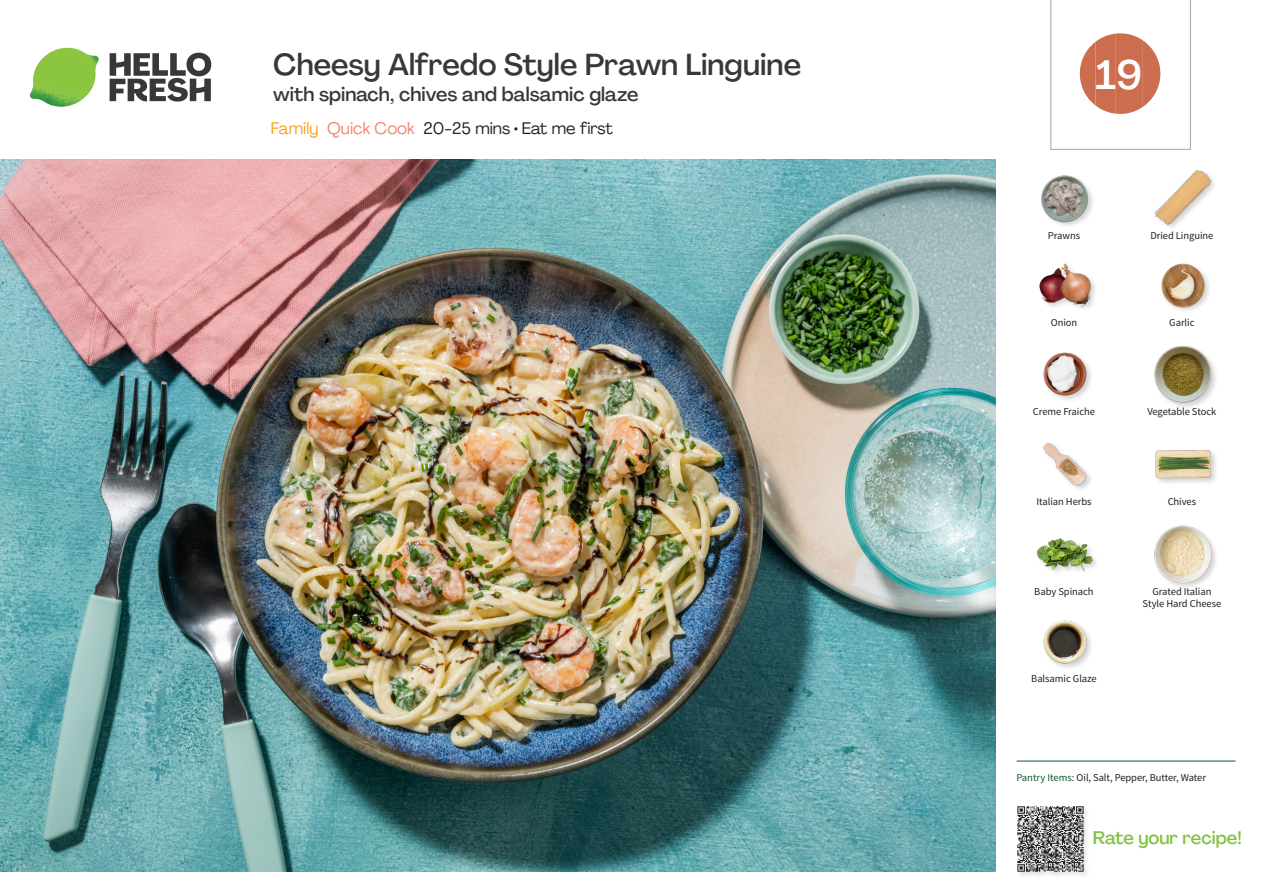
<style>
.page{position:relative;width:1263px;height:893px;background:#fff}
.page>*{position:absolute;margin:0;border:0;box-sizing:border-box;transform-origin:0 0}
._24_Recipe_Nr_Bag{font:500 40.5px "Agrandir";color:#fff}
._15_Titel_UK{font:500 30px "Agrandir";color:#383839}
._15_Titel_UK-2{font:500 19.5px "Agrandir";color:#383839}
.t1{font:500 18px "Agrandir";color:#81c340}
._02_Box_Type{font:16.5px "Agrandir";color:#231f20}
._18_FRONT_ingredients_UK{font:10.5px/12px "Source Sans Pro";letter-spacing:-.005em;color:#231f20;text-align:center}
.t2{font:10.5px "Source Sans Variable";letter-spacing:-.005em;color:#231f20}
.s1{color:#f9a21c}
.s2{color:#f4806e}
.s3{font-family:"Source Sans Pro";color:#0e572c}
</style>
<div class="page">
<svg style="left:110px;top:53px;width:101px;height:49px"></svg>
<img style="left:30px;top:48px;width:69px;height:59px">
<img style="left:0;top:159px;width:995px;height:713px">
<hr style="left:1016px;top:761px;width:219px;height:1px;background:#0e572c">
<div style="left:1016px;top:805px;width:74px;height:74px;background:#f9f9f9"></div>
<img style="left:1017px;top:806px;width:69px;height:69px">
<img style="left:1154px;top:170px;width:58px;height:57px">
<img style="left:1041px;top:175px;width:52px;height:51px">
<img style="left:1161px;top:263px;width:48px;height:48px">
<div style="left:1038px;top:263px;width:60px;height:50px;background:#231f20;opacity:.2"></div>
<img style="left:1038px;top:263px;width:56px;height:50px">
<div style="left:1154px;top:344px;width:64px;height:66px;background:#231f20;opacity:.2"></div>
<img style="left:1154px;top:345px;width:58px;height:58px">
<img style="left:1043px;top:352px;width:48px;height:48px">
<div style="left:1155px;top:449px;width:63px;height:37px;background:#231f20;opacity:.2"></div>
<img style="left:1155px;top:449px;width:57px;height:37px">
<img style="left:1043px;top:442px;width:48px;height:47px">
<div style="left:1154px;top:525px;width:65px;height:65px;background:#231f20;opacity:.2"></div>
<img style="left:1154px;top:526px;width:58px;height:57px">
<div style="left:1036px;top:537px;width:64px;height:41px;background:#231f20;opacity:.2"></div>
<img style="left:1036px;top:537px;width:58px;height:41px">
<img style="left:1043px;top:620px;width:48px;height:48px">
<svg style="left:1050px;top:0;width:141px;height:150px"></svg>
<p class="_15_Titel_UK" style="left:273px;top:46px;width:529px">Cheesy Alfredo Style Prawn Linguine</p>
<p class="_15_Titel_UK-2" style="left:273px;top:82px;width:367px">with spinach, chives and balsamic glaze</p>
<p class="_02_Box_Type" style="left:271px;top:118px;width:344px"><span class="s1">Family</span> <span class="s2">Quick Cook</span> 20-25 mins • Eat me first</p>
<p class="_24_Recipe_Nr_Bag" style="left:1095px;top:50px;width:48px">19</p>
<p class="_18_FRONT_ingredients_UK" style="left:1048px;top:230px;width:34px">Prawns</p>
<p class="_18_FRONT_ingredients_UK" style="left:1150px;top:230px;width:65px">Dried Linguine</p>
<p class="_18_FRONT_ingredients_UK" style="left:1051px;top:317px;width:28px">Onion</p>
<p class="_18_FRONT_ingredients_UK" style="left:1169px;top:317px;width:27px">Garlic</p>
<p class="_18_FRONT_ingredients_UK" style="left:1033px;top:405px;width:64px">Creme Fraiche</p>
<p class="_18_FRONT_ingredients_UK" style="left:1147px;top:405px;width:71px">Vegetable Stock</p>
<p class="_18_FRONT_ingredients_UK" style="left:1036px;top:496px;width:57px">Italian Herbs</p>
<p class="_18_FRONT_ingredients_UK" style="left:1168px;top:496px;width:30px">Chives</p>
<p class="_18_FRONT_ingredients_UK" style="left:1034px;top:586px;width:61px">Baby Spinach</p>
<p class="_18_FRONT_ingredients_UK" style="left:1031px;top:672px;width:67px">Balsamic Glaze</p>
<p class="_18_FRONT_ingredients_UK" style="left:1142px;top:586px;width:80px">Grated Italian<br>Style Hard Cheese</p>
<p class="t2" style="left:1016px;top:771px;width:191px"><span class="s3">Pantry Items:</span> Oil, Salt, Pepper, Butter, Water</p>
<h3 class="t1" style="left:1093px;top:827px;width:150px">Rate your recipe!</h3>
</div>
